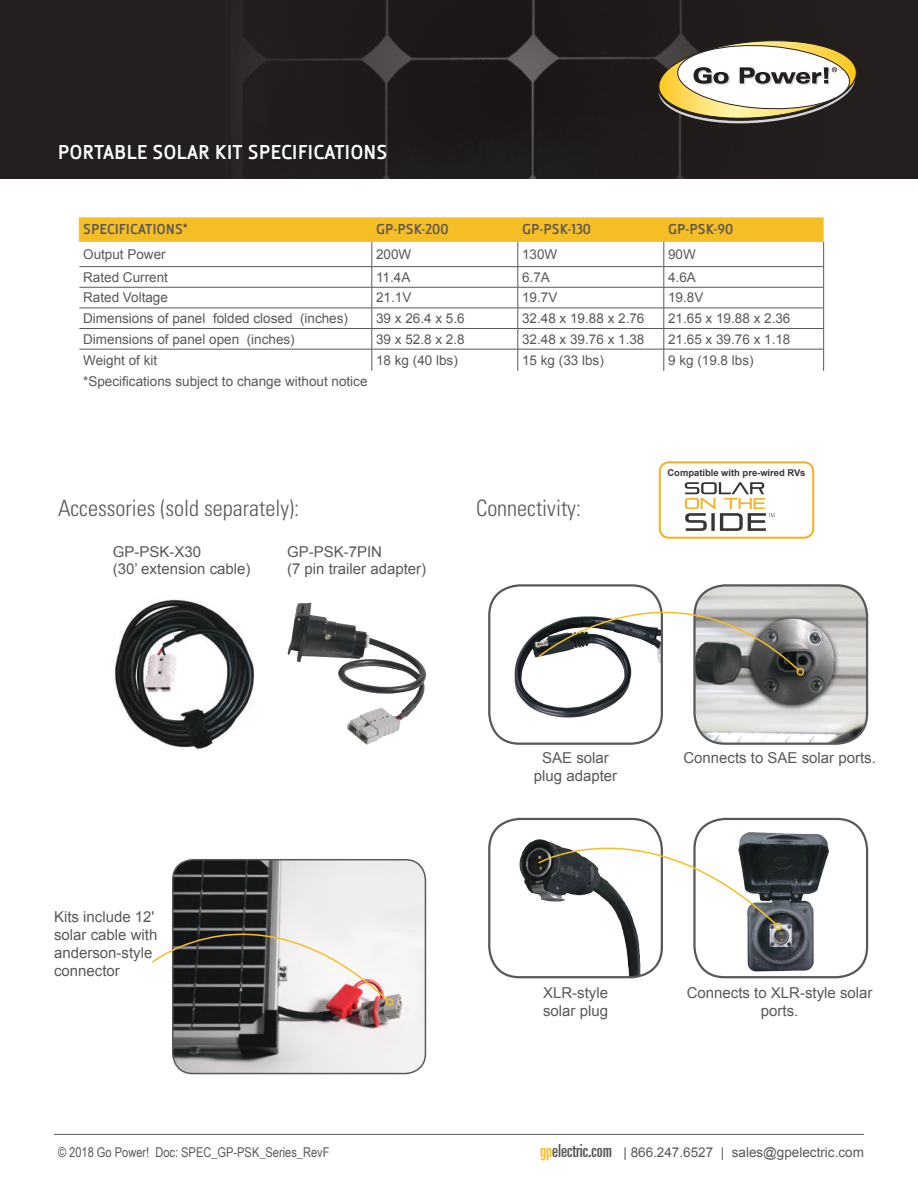
<style>
.page{position:relative;width:918px;height:1188px;background:#fff}
.page>*{position:absolute;margin:0;border:0;box-sizing:border-box;transform-origin:0 0}
.t1{font:300 condensed 22.5px "Univers LT Std";color:#5a5758}
.t2{font:700 21px "Globale";color:#fff}
.t3{font:15px/18px "Arial";color:#5a5758}
.t4{font:700 15px "Globale";color:#5a5758}
.t5{font:13.5px "Arial";color:#5a5758}
.t6{font:13.5px "Arial Narrow";color:#5a5758}
.t7{font:700 9.45px "Arial";color:#393535}
.s1{font-family:"Univers LT Std";font-stretch:ultra-condensed;font-size:18px;color:#f6be25}
.s2{font-family:"Univers LT Std";font-stretch:ultra-condensed;font-size:18px}
</style>
<div class="page">
<div style="left:0;top:0;width:918px;height:178px;background:#241f1f"></div>
<img style="left:239px;top:0;width:445px;height:178px">
<svg style="left:656px;top:37px;width:201px;height:90px"></svg>
<hr style="left:54px;top:1134px;width:810px;height:1px;background:#5a5758">
<svg style="left:78px;top:217px;width:746px;height:154px"></svg>
<img style="left:287px;top:602px;width:139px;height:143px">
<img style="left:115px;top:599px;width:138px;height:150px">
<img style="left:173px;top:860px;width:252px;height:214px">
<div style="left:172px;top:859px;width:254px;height:215px;border:2px solid #5a5758;border-radius:20px"></div>
<svg style="left:152px;top:879px;width:242px;height:128px"></svg>
<img style="left:514px;top:632px;width:146px;height:91px">
<div style="left:488px;top:584px;width:175px;height:161px;border:2px solid #5a5758;border-radius:30px"></div>
<img style="left:696px;top:585px;width:171px;height:159px">
<div style="left:693px;top:584px;width:175px;height:161px;border:2px solid #5a5758;border-radius:30px"></div>
<img style="left:519px;top:839px;width:129px;height:138px">
<div style="left:488px;top:818px;width:175px;height:160px;border:2px solid #5a5758;border-radius:30px"></div>
<img style="left:747px;top:833px;width:82px;height:139px">
<div style="left:693px;top:818px;width:175px;height:160px;border:2px solid #5a5758;border-radius:30px"></div>
<div style="left:659px;top:461px;width:155px;height:78px;border:2px solid #f6b129;border-radius:9px"></div>
<svg style="left:685px;top:482px;width:89px;height:49px"></svg>
<svg style="left:537px;top:584px;width:268px;height:93px"></svg>
<svg style="left:537px;top:817px;width:246px;height:114px"></svg>
<h2 class="t2" style="left:58px;top:140px;width:331px">PORTABLE SOLAR KIT SPECIFICATIONS</h2>
<p class="t4" style="left:83px;top:220px;width:106px">SPECIFICATIONS*</p>
<p class="t4" style="left:376px;top:220px;width:74px">GP-PSK-200</p>
<p class="t4" style="left:522px;top:220px;width:70px">GP-PSK-130</p>
<p class="t4" style="left:668px;top:220px;width:67px">GP-PSK-90</p>
<p class="t5" style="left:83px;top:246px;width:84px">Output Power</p>
<p class="t5" style="left:376px;top:246px;width:37px">200W</p>
<p class="t5" style="left:522px;top:246px;width:37px">130W</p>
<p class="t5" style="left:668px;top:246px;width:29px">90W</p>
<p class="t5" style="left:83px;top:268px;width:86px">Rated Current</p>
<p class="t5" style="left:376px;top:268px;width:36px">11.4A</p>
<p class="t5" style="left:522px;top:268px;width:29px">6.7A</p>
<p class="t5" style="left:668px;top:268px;width:29px">4.6A</p>
<p class="t5" style="left:83px;top:289px;width:86px">Rated Voltage</p>
<p class="t5" style="left:376px;top:289px;width:37px">21.1V</p>
<p class="t5" style="left:522px;top:289px;width:37px">19.7V</p>
<p class="t5" style="left:668px;top:289px;width:37px">19.8V</p>
<p class="t5" style="left:83px;top:310px;width:266px">Dimensions of panel folded closed (inches)</p>
<p class="t5" style="left:376px;top:310px;width:90px">39 x 26.4 x 5.6</p>
<p class="t5" style="left:522px;top:310px;width:124px">32.48 x 19.88 x 2.76</p>
<p class="t5" style="left:668px;top:310px;width:124px">21.65 x 19.88 x 2.36</p>
<p class="t5" style="left:83px;top:330px;width:213px">Dimensions of panel open (inches)</p>
<p class="t5" style="left:376px;top:330px;width:90px">39 x 52.8 x 2.8</p>
<p class="t5" style="left:522px;top:330px;width:124px">32.48 x 39.76 x 1.38</p>
<p class="t5" style="left:668px;top:330px;width:124px">21.65 x 39.76 x 1.18</p>
<p class="t5" style="left:83px;top:351px;width:76px">Weight of kit</p>
<p class="t5" style="left:376px;top:351px;width:83px">18 kg (40 lbs)</p>
<p class="t5" style="left:522px;top:351px;width:83px">15 kg (33 lbs)</p>
<p class="t5" style="left:668px;top:351px;width:87px">9 kg (19.8 lbs)</p>
<p class="t5" style="left:83px;top:373px;width:286px">*Specifications subject to change without notice</p>
<h1 class="t1" style="left:58px;top:495px;width:243px">Accessories (sold separately):</h1>
<h1 class="t1" style="left:476px;top:495px;width:106px">Connectivity:</h1>
<p class="t3" style="left:113px;top:544px;width:139px;line-height:16.5px">GP-PSK-X30<br>(30’ extension cable)</p>
<p class="t3" style="left:287px;top:544px;width:141px;line-height:16.5px">GP-PSK-7PIN<br>(7 pin trailer adapter)</p>
<p class="t7" style="left:668px;top:466px;width:139px">Compatible with pre-wired RVs</p>
<p class="t3" style="left:54px;top:908px;width:105px">Kits include 12' solar cable with anderson-style connector</p>
<p class="t3" style="left:534px;top:749px;width:85px;text-align:center">SAE solar plug adapter</p>
<p class="t3" style="left:683px;top:749px;width:194px">Connects to SAE solar ports.</p>
<p class="t3" style="left:543px;top:984px;width:67px">XLR-style solar plug</p>
<p class="t3" style="left:687px;top:984px;width:187px;text-align:center">Connects to XLR-style solar ports.</p>
<p class="t6" style="left:58px;top:1142px;width:273px">© 2018 Go Power! Doc: SPEC_GP-PSK_Series_RevF</p>
<p class="t5" style="left:540px;top:1144px;width:325px"><span class="s1">gp</span><span class="s2">electric.com</span> | 866.247.6527 | sales@gpelectric.com</p>
</div>
